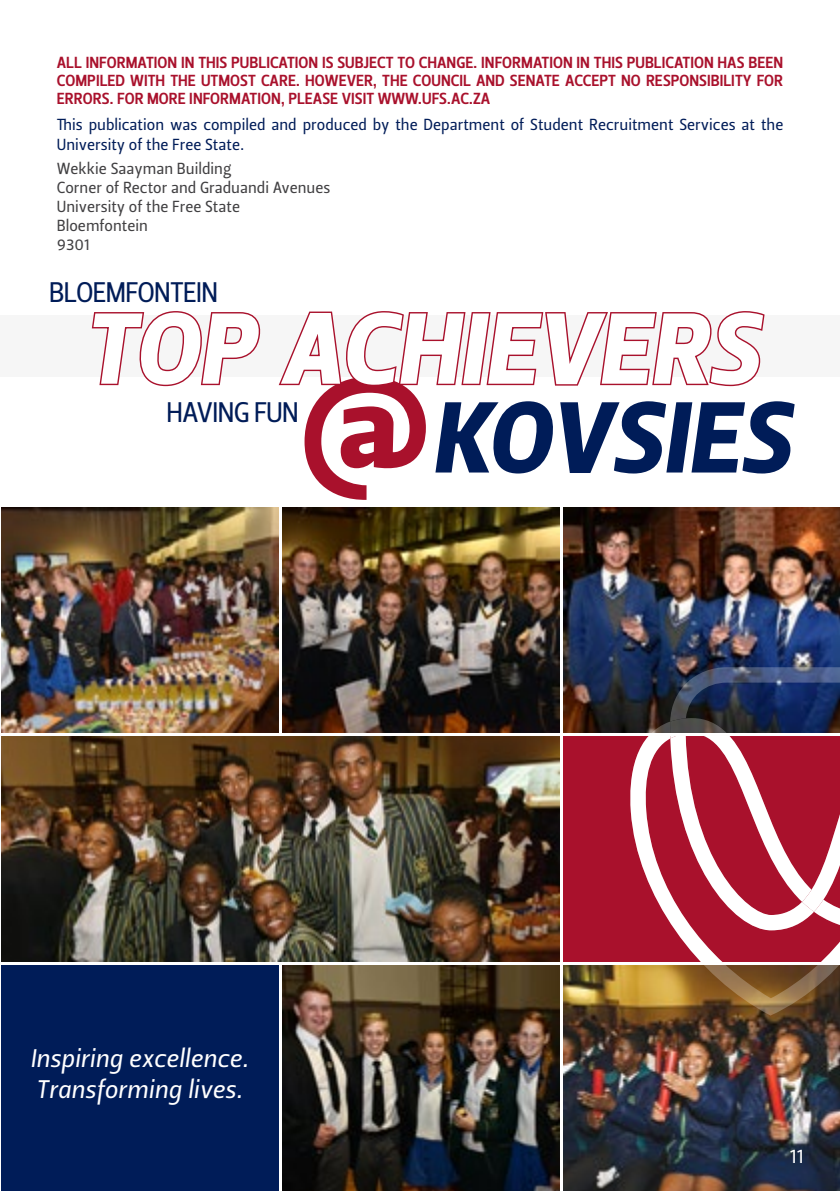
<style>
.page{position:relative;width:840px;height:1191px;background:#fff}
.page>*{position:absolute;margin:0;border:0;box-sizing:border-box;transform-origin:0 0}
.t1{font:100.4px "Leitura Sans Italic 4";letter-spacing:.02em;color:#fff}
.t2{font:100.4px "Leitura Sans Italic 4";letter-spacing:.02em;color:#001c58}
.t3{font:28.2px "Leitura Sans Grot 2";letter-spacing:-.04em;color:#001c58}
.t4{font:25.4px/30.6px "Leitura Sans Italic 2";color:#fff}
.t5{font:20px "Leitura Sans Grot 2";color:#fff}
.t6{font:16px "Leitura Sans Grot 3";color:#a9112c}
.t7{font:16px/19.2px "Leitura Sans Grot 2";color:#001c58}
.t8{font:16px/19.2px "Leitura Sans Grot 2";color:#414042}
</style>
<div class="page">
<div style="left:0;top:316px;width:839px;height:61px;background:#f6f6f6"></div>
<div style="left:0;top:965px;width:278px;height:226px;background:#001c58"></div>
<img style="left:282px;top:965px;width:277px;height:226px">
<img style="left:563px;top:965px;width:276px;height:226px">
<img style="left:1px;top:507px;width:277px;height:225px">
<img style="left:282px;top:507px;width:277px;height:225px">
<img style="left:563px;top:507px;width:276px;height:225px">
<img style="left:1px;top:736px;width:558px;height:225px">
<div style="left:563px;top:736px;width:276px;height:225px;background:#a9112c"></div>
<svg style="left:91px;top:311px;width:169px;height:76px"></svg>
<svg style="left:278px;top:311px;width:487px;height:189px"></svg>
<svg style="left:627px;top:721px;width:212px;height:294px"></svg>
<svg style="left:669px;top:667px;width:170px;height:263px"></svg>
<p class="t6" style="left:57px;top:52px;width:39px">ALL INFORMATION</p>
<p class="t6" style="left:181px;top:52px;width:26px">IN THIS</p>
<p class="t6" style="left:231px;top:52px;width:9px">PUBLICATION</p>
<p class="t6" style="left:322px;top:52px;width:25px">IS SUBJECT</p>
<p class="t6" style="left:397px;top:52px;width:32px">TO CHANGE</p>
<p class="t6" style="left:473px;top:52px;width:22px">. INFORMATION</p>
<p class="t6" style="left:576px;top:52px;width:26px">IN THIS</p>
<p class="t6" style="left:626px;top:52px;width:9px">PUBLICATION</p>
<p class="t6" style="left:717px;top:52px;width:10px">HAS</p>
<p class="t6" style="left:748px;top:52px;width:10px">BEEN</p>
<p class="t6" style="left:57px;top:70px;width:10px">COMPILED</p>
<p class="t6" style="left:130px;top:70px;width:10px">WITH</p>
<p class="t6" style="left:170px;top:70px;width:10px">THE</p>
<p class="t6" style="left:201px;top:70px;width:10px">UTMOST</p>
<p class="t6" style="left:261px;top:70px;width:10px">CARE</p>
<p class="t6" style="left:296px;top:70px;width:30px">. HOWEVER</p>
<p class="t6" style="left:373px;top:70px;width:19px">, THE</p>
<p class="t6" style="left:413px;top:70px;width:18px">COUNCIL</p>
<p class="t6" style="left:475px;top:70px;width:11px">AND</p>
<p class="t6" style="left:509px;top:70px;width:17px">SENATE</p>
<p class="t6" style="left:564px;top:70px;width:10px">ACCEPT</p>
<p class="t6" style="left:621px;top:70px;width:34px">NO RESPONSIBILITY</p>
<p class="t6" style="left:756px;top:70px;width:10px">FOR</p>
<p class="t6" style="left:57px;top:88px;width:10px">ERRORS</p>
<p class="t6" style="left:109px;top:88px;width:48px">. FOR MORE</p>
<p class="t6" style="left:189px;top:88px;width:10px">INFORMATION</p>
<p class="t6" style="left:280px;top:88px;width:17px">, PLEASE</p>
<p class="t6" style="left:341px;top:88px;width:8px">VISIT</p>
<p class="t6" style="left:377px;top:88px;width:15px">WWW</p>
<p class="t6" style="left:417px;top:88px;width:65px">.UFS.AC.ZA</p>
<p class="t7" style="left:57px;top:115px;width:727px">This publication was compiled and produced by the Department of Student Recruitment Services at the<br>University of the Free State.</p>
<p class="t8" style="left:57px;top:159px;width:275px">Wekkie Saayman Building<br>Corner of Rector and Graduandi Avenues<br>University of the Free State<br>Bloemfontein<br>9301</p>
<h2 class="t3" style="left:49px;top:273px;width:171px">BLOEMFONTEIN</h2>
<h1 class="t1" style="left:84px;top:281px;width:674px">TOP ACHIEVERS</h1>
<h1 class="t2" style="left:431px;top:370px;width:359px">KOVSIES</h1>
<h2 class="t3" style="left:166px;top:393px;width:134px">HAVING FUN</h2>
<h3 class="t4" style="left:30px;top:1043px;width:220px">Inspiring excellence.<br>Transforming lives.</h3>
<p class="t5" style="left:789px;top:1142px;width:15px">11</p>
</div>
